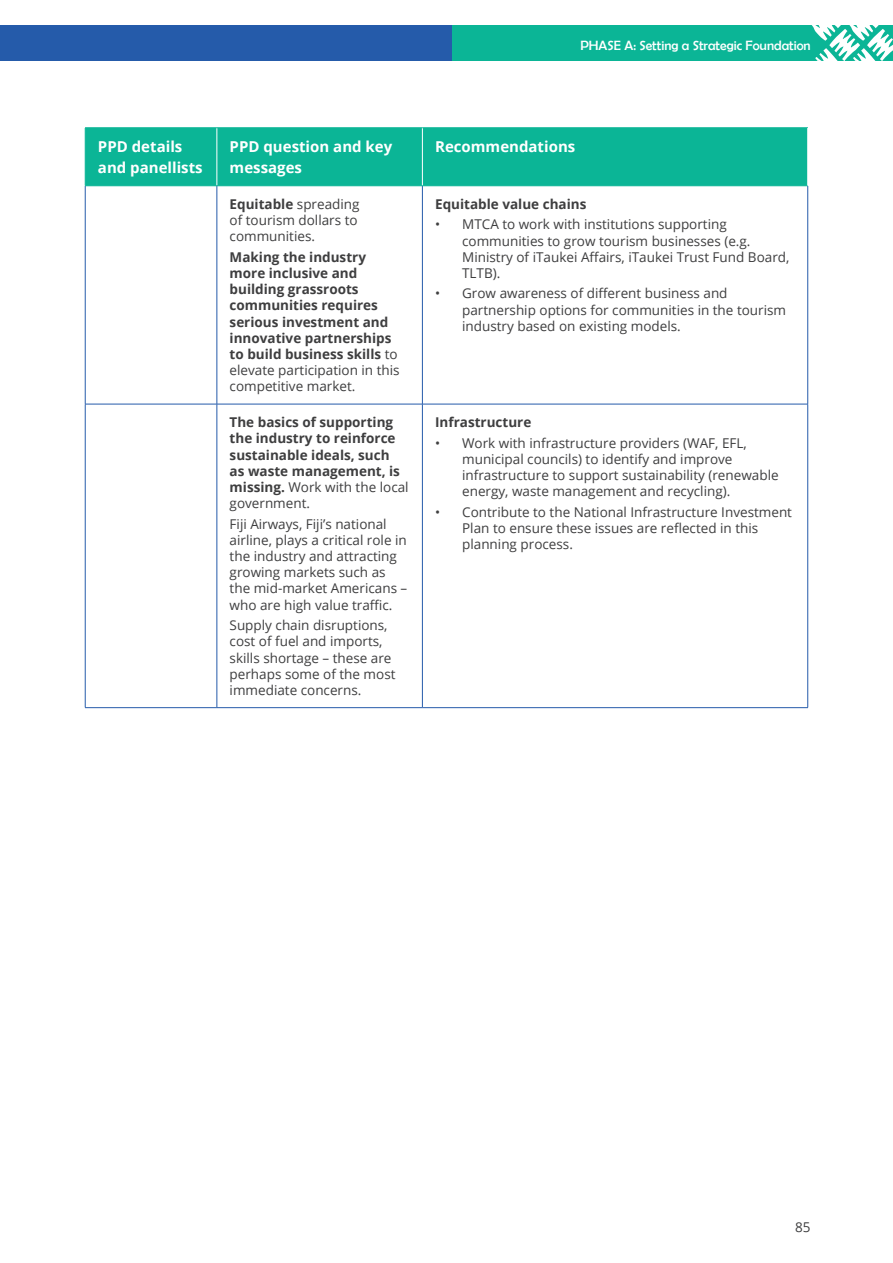
<style>
.page{position:relative;width:893px;height:1263px;background:#fff}
.page>*{position:absolute;margin:0;border:0;box-sizing:border-box;transform-origin:0 0}
.Table_head_rev{font:700 15px/21px "Open Sans";color:#fff}
.Normal_9pt{font:13.5px/16.2px "Open Sans";color:#3e3e3f}
.Normal_9pt-2{font:700 13.5px/16.2px "Open Sans";color:#3e3e3f}
.t1{font:13.5px "Berlin Sans FB";color:#fff}
.s1{font-weight:700}
.s2{font-weight:400}
</style>
<div class="page">
<div style="left:0;top:26px;width:453px;height:35px;background:#255baa"></div>
<div style="left:453px;top:26px;width:440px;height:35px;background:#0bb596"></div>
<svg style="left:811px;top:25px;width:82px;height:36px"></svg>
<div style="left:86px;top:128px;width:721px;height:57px;background:#0bb596"></div>
<hr style="left:217px;top:128px;width:1px;height:58px;background:#fff">
<hr style="left:422px;top:128px;width:1px;height:58px;background:#fff">
<hr style="left:217px;top:186px;width:1px;height:218px;background:#255baa">
<hr style="left:422px;top:186px;width:1px;height:218px;background:#255baa">
<hr style="left:217px;top:404px;width:1px;height:303px;background:#255baa">
<hr style="left:422px;top:404px;width:1px;height:303px;background:#255baa">
<hr style="left:85px;top:186px;width:1px;height:218px;background:#255baa">
<hr style="left:807px;top:186px;width:1px;height:218px;background:#255baa">
<hr style="left:85px;top:404px;width:132px;height:1px;background:#255baa">
<hr style="left:85px;top:404px;width:1px;height:303px;background:#255baa">
<hr style="left:217px;top:404px;width:205px;height:1px;background:#255baa">
<hr style="left:422px;top:404px;width:386px;height:1px;background:#255baa">
<hr style="left:807px;top:404px;width:1px;height:303px;background:#255baa">
<hr style="left:85px;top:707px;width:132px;height:1px;background:#255baa">
<hr style="left:217px;top:707px;width:205px;height:1px;background:#255baa">
<hr style="left:422px;top:707px;width:386px;height:1px;background:#255baa">
<hr style="left:85px;top:127px;width:132px;height:1px;background:#0bb596">
<hr style="left:85px;top:128px;width:1px;height:58px;background:#0bb596">
<hr style="left:217px;top:127px;width:205px;height:1px;background:#0bb596">
<hr style="left:422px;top:127px;width:386px;height:1px;background:#0bb596">
<hr style="left:85px;top:185px;width:132px;height:1px;background:#0bb596">
<hr style="left:217px;top:185px;width:205px;height:1px;background:#0bb596">
<hr style="left:422px;top:185px;width:386px;height:1px;background:#0bb596">
<hr style="left:807px;top:128px;width:1px;height:58px;background:#fff">
<p class="t1" style="left:580px;top:38px;width:232px">PHASE A: Setting a Strategic Foundation</p>
<p class="Table_head_rev" style="left:98px;top:136px;width:106px">PPD details and panellists</p>
<p class="Table_head_rev" style="left:230px;top:136px;width:164px">PPD question and key messages</p>
<p class="Table_head_rev" style="left:435px;top:136px;width:142px">Recommendations</p>
<p class="Normal_9pt" style="left:230px;top:195px;width:131px"><span class="s1">Equitable</span> spreading of tourism dollars to communities.</p>
<p class="Normal_9pt-2" style="left:230px;top:248px;width:172px">Making the industry more inclusive and building grassroots communities requires serious investment and innovative partnerships to build business skills <span class="s2">to elevate participation in this competitive market.</span></p>
<p class="Normal_9pt-2" style="left:435px;top:195px;width:153px">Equitable value chains</p>
<p class="Normal_9pt" style="left:462px;top:216px;width:329px;text-indent:-27px">• MTCA to work with institutions supporting communities to grow tourism businesses (e.g.<br>Ministry of iTaukei Affairs, iTaukei Trust Fund Board, TLTB).</p>
<p class="Normal_9pt" style="left:462px;top:285px;width:325px;text-indent:-27px">• Grow awareness of different business and partnership options for communities in the tourism industry based on existing models.</p>
<p class="Normal_9pt-2" style="left:230px;top:414px;width:181px">The basics of supporting the industry to reinforce sustainable ideals, such<br>as waste management, is missing. <span class="s2">Work with the local government.</span></p>
<p class="Normal_9pt" style="left:230px;top:515px;width:179px">Fiji Airways, Fiji’s national airline, plays a critical role in the industry and attracting growing markets such as the mid-market Americans – who are high value traffic.</p>
<p class="Normal_9pt" style="left:230px;top:617px;width:167px">Supply chain disruptions, cost of fuel and imports, skills shortage – these are perhaps some of the most immediate concerns.</p>
<p class="Normal_9pt-2" style="left:435px;top:414px;width:98px">Infrastructure</p>
<p class="Normal_9pt" style="left:462px;top:434px;width:318px;text-indent:-27px">• Work with infrastructure providers (WAF, EFL, municipal councils) to identify and improve infrastructure to support sustainability (renewable energy, waste management and recycling).</p>
<p class="Normal_9pt" style="left:462px;top:503px;width:331px;text-indent:-27px">• Contribute to the National Infrastructure Investment<br>Plan to ensure these issues are reflected in this planning process.</p>
<p class="Normal_9pt" style="left:795px;top:1218px;width:17px">85</p>
</div>
